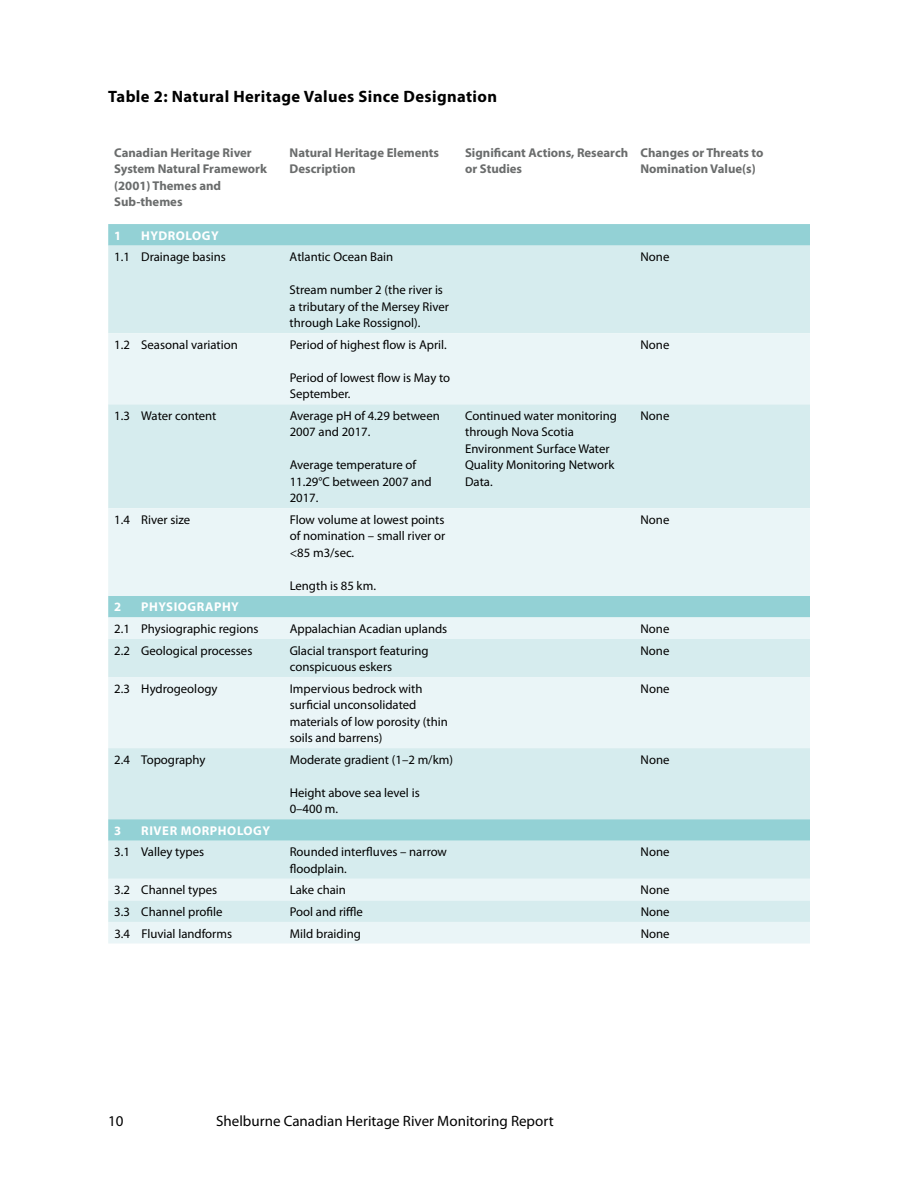
<style>
.page{position:relative;width:918px;height:1188px;background:#fff}
.page>*{position:absolute;margin:0;border:0;box-sizing:border-box;transform-origin:0 0}
.t1{font:700 16.5px "Myriad Pro";letter-spacing:.025em;color:#000}
.t2{font:15px "Myriad Pro";color:#000}
.t3{font:12.75px/16.5px "Myriad Pro";color:#000}
.t4{font:700 12.75px/16.5px "Myriad Pro";color:#6a6c6c}
.t5{font:700 12.75px "Myriad Pro";letter-spacing:.045em;color:#fff}
</style>
<div class="page">
<div style="left:108px;top:224px;width:702px;height:22px;background:#93d1d5"></div>
<div style="left:108px;top:246px;width:702px;height:87px;background:#d6ecee"></div>
<svg style="left:108px;top:333px;width:702px;height:611px;background:#dbeef0"></svg>
<p class="t1" style="left:108px;top:86px;width:390px">Table 2: Natural Heritage Values Since Designation</p>
<p class="t4" style="left:114px;top:144px;width:154px">Canadian Heritage River<br>System Natural Framework (2001) Themes and<br>Sub-themes</p>
<p class="t4" style="left:290px;top:144px;width:151px">Natural Heritage Elements<br>Description</p>
<p class="t4" style="left:465px;top:144px;width:165px">Significant Actions, Research or Studies</p>
<p class="t4" style="left:641px;top:144px;width:124px">Changes or Threats to<br>Nomination Value(s)</p>
<p class="t5" style="left:114px;top:227px;width:9px">1</p>
<p class="t5" style="left:141px;top:227px;width:79px">HYDROLOGY</p>
<p class="t3" style="left:114px;top:248px;width:113px">1.1 Drainage basins</p>
<p class="t3" style="left:290px;top:248px;width:105px">Atlantic Ocean Bain</p>
<p class="t3" style="left:290px;top:281px;width:161px">Stream number 2 (the river is a tributary of the Mersey River through Lake Rossignol).</p>
<p class="t3" style="left:641px;top:248px;width:30px">None</p>
<p class="t3" style="left:114px;top:336px;width:125px">1.2 Seasonal variation</p>
<p class="t3" style="left:290px;top:336px;width:159px">Period of highest flow is April.</p>
<p class="t3" style="left:290px;top:369px;width:162px">Period of lowest flow is May to<br>September.</p>
<p class="t3" style="left:114px;top:407px;width:104px">1.3 Water content</p>
<p class="t3" style="left:290px;top:407px;width:152px">Average pH of 4.29 between<br>2007 and 2017.</p>
<p class="t3" style="left:290px;top:457px;width:144px">Average temperature of<br>11.29°C between 2007 and<br>2017.</p>
<p class="t3" style="left:114px;top:511px;width:78px">1.4 River size</p>
<p class="t3" style="left:290px;top:511px;width:157px;text-align:justify">Flow volume at lowest points of nomination – small river or &lt;85 m3/sec.</p>
<p class="t3" style="left:290px;top:577px;width:88px">Length is 85 km.</p>
<p class="t3" style="left:641px;top:336px;width:30px">None</p>
<p class="t3" style="left:465px;top:407px;width:153px">Continued water monitoring through Nova Scotia<br>Environment Surface Water<br>Quality Monitoring Network<br>Data.</p>
<p class="t3" style="left:641px;top:407px;width:30px">None</p>
<p class="t3" style="left:641px;top:511px;width:30px">None</p>
<p class="t5" style="left:114px;top:599px;width:9px">2</p>
<p class="t5" style="left:141px;top:599px;width:99px">PHYSIOGRAPHY</p>
<p class="t3" style="left:114px;top:620px;width:146px">2.1 Physiographic regions</p>
<p class="t3" style="left:290px;top:620px;width:159px">Appalachian Acadian uplands</p>
<p class="t3" style="left:641px;top:620px;width:30px">None</p>
<p class="t3" style="left:114px;top:642px;width:140px">2.2 Geological processes</p>
<p class="t3" style="left:290px;top:642px;width:140px">Glacial transport featuring conspicuous eskers</p>
<p class="t3" style="left:641px;top:642px;width:30px">None</p>
<p class="t3" style="left:114px;top:680px;width:105px">2.3 Hydrogeology</p>
<p class="t3" style="left:290px;top:680px;width:160px">Impervious bedrock with surficial unconsolidated materials of low porosity (thin soils and barrens)</p>
<p class="t3" style="left:641px;top:680px;width:30px">None</p>
<p class="t3" style="left:114px;top:751px;width:93px">2.4 Topography</p>
<p class="t3" style="left:290px;top:751px;width:165px">Moderate gradient (1–2 m/km)</p>
<p class="t3" style="left:290px;top:784px;width:131px">Height above sea level is<br>0–400 m.</p>
<p class="t3" style="left:641px;top:751px;width:30px">None</p>
<p class="t5" style="left:114px;top:822px;width:9px">3</p>
<p class="t5" style="left:141px;top:822px;width:130px">RIVER MORPHOLOGY</p>
<p class="t3" style="left:114px;top:844px;width:91px">3.1 Valley types</p>
<p class="t3" style="left:290px;top:844px;width:159px">Rounded interfluves – narrow floodplain.</p>
<p class="t3" style="left:641px;top:844px;width:30px">None</p>
<p class="t3" style="left:114px;top:882px;width:104px">3.2 Channel types</p>
<p class="t3" style="left:290px;top:882px;width:58px">Lake chain</p>
<p class="t3" style="left:641px;top:882px;width:30px">None</p>
<p class="t3" style="left:114px;top:903px;width:110px">3.3 Channel profile</p>
<p class="t3" style="left:290px;top:903px;width:75px">Pool and riffle</p>
<p class="t3" style="left:641px;top:903px;width:30px">None</p>
<p class="t3" style="left:114px;top:925px;width:119px">3.4 Fluvial landforms</p>
<p class="t3" style="left:290px;top:925px;width:73px">Mild braiding</p>
<p class="t3" style="left:641px;top:925px;width:30px">None</p>
<p class="t2" style="left:108px;top:1111px;width:17px">10</p>
<p class="t2" style="left:216px;top:1111px;width:339px">Shelburne Canadian Heritage River Monitoring Report</p>
</div>
